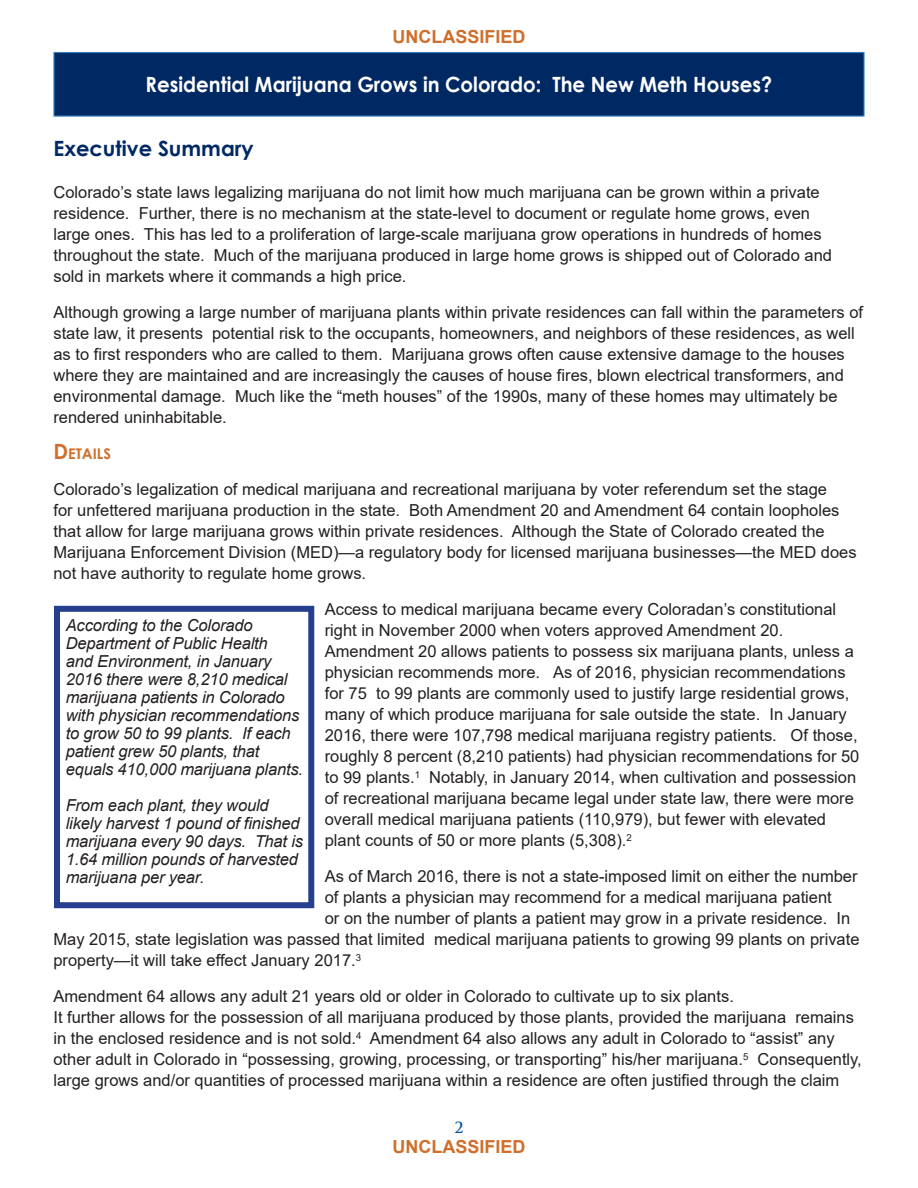
<style>
.page{position:relative;width:918px;height:1188px;background:#fff}
.page>*{position:absolute;margin:0;border:0;box-sizing:border-box;transform-origin:0 0}
.t1{font:700 21px "Century Gothic";color:#fff;scale:.94 1}
.t2{font:700 21px "Century Gothic";color:#002964}
.t3{font:700 18px "Arial";color:#cf6f2b}
.t4{font:16.5px/21px "Arial";color:#231f20}
.t5{font:italic 16.5px/18px "Arial";letter-spacing:-.01em;color:#231f20}
.t6{font:700 15px "Trajan Pro";color:#01549d}
.t7{font:700 14.7px "Century Gothic";color:#cf6f2b}
.s1{font-size:21px}
</style>
<div class="page">
<div style="left:54px;top:52px;width:810px;height:64px;background:#002964"></div>
<div style="left:53px;top:52px;width:812px;height:65px;border:1px solid #327ec1"></div>
<div style="left:54px;top:606px;width:260px;height:302px;border:6px solid #253f8e"></div>
<p class="t3" style="left:392px;top:24px;width:135px">UNCLASSIFIED</p>
<p class="t1" style="left:146px;top:69px;width:668px">Residential Marijuana Grows in Colorado: The New Meth Houses?</p>
<h2 class="t2" style="left:53px;top:133px;width:202px">Executive Summary</h2>
<p class="t4" style="left:53px;top:182px;width:780px">Colorado’s state laws legalizing marijuana do not limit how much marijuana can be grown within a private residence. Further, there is no mechanism at the state-level to document or regulate home grows, even large ones. This has led to a proliferation of large-scale marijuana grow operations in hundreds of homes throughout the state. Much of the marijuana produced in large home grows is shipped out of Colorado and sold in markets where it commands a high price.</p>
<p class="t4" style="left:53px;top:302px;width:811px">Although growing a large number of marijuana plants within private residences can fall within the parameters of state law, it presents potential risk to the occupants, homeowners, and neighbors of these residences, as well as to first responders who are called to them. Marijuana grows often cause extensive damage to the houses where they are maintained and are increasingly the causes of house fires, blown electrical transformers, and environmental damage. Much like the “meth houses” of the 1990s, many of these homes may ultimately be rendered uninhabitable.</p>
<h3 class="t7" style="left:53px;top:443px;width:59px"><span class="s1">D</span>ETAILS</h3>
<p class="t4" style="left:53px;top:479px;width:805px">Colorado’s legalization of medical marijuana and recreational marijuana by voter referendum set the stage<br>for unfettered marijuana production in the state. Both Amendment 20 and Amendment 64 contain loopholes that allow for large marijuana grows within private residences. Although the State of Colorado created the Marijuana Enforcement Division (MED)—a regulatory body for licensed marijuana businesses—the MED does not have authority to regulate home grows.</p>
<p class="t4" style="left:325px;top:599px;width:536px">Access to medical marijuana became every Coloradan’s constitutional right in November 2000 when voters approved Amendment 20.<br>Amendment 20 allows patients to possess six marijuana plants, unless a physician recommends more. As of 2016, physician recommendations for 75 to 99 plants are commonly used to justify large residential grows, many of which produce marijuana for sale outside the state. In January 2016, there were 107,798 medical marijuana registry patients. Of those, roughly 8 percent (8,210 patients) had physician recommendations for 50 to 99 plants.<sup>1</sup> Notably, in January 2014, when cultivation and possession of recreational marijuana became legal under state law, there were more overall medical marijuana patients (110,979), but fewer with elevated plant counts of 50 or more plants (5,308).<sup>2</sup></p>
<p class="t4" style="left:325px;top:866px;width:534px">As of March 2016, there is not a state-imposed limit on either the number</p>
<p class="t4" style="left:325px;top:887px;width:509px">of plants a physician may recommend for a medical marijuana patient</p>
<p class="t4" style="left:325px;top:908px;width:527px">or on the number of plants a patient may grow in a private residence. In</p>
<p class="t4" style="left:53px;top:929px;width:808px">May 2015, state legislation was passed that limited medical marijuana patients to growing 99 plants on private</p>
<p class="t4" style="left:53px;top:950px;width:309px">property—it will take effect January 2017.<sup>3</sup></p>
<p class="t4" style="left:53px;top:986px;width:810px">Amendment 64 allows any adult 21 years old or older in Colorado to cultivate up to six plants.<br>It further allows for the possession of all marijuana produced by those plants, provided the marijuana remains in the enclosed residence and is not sold.<sup>4</sup> Amendment 64 also allows any adult in Colorado to “assist” any other adult in Colorado in “possessing, growing, processing, or transporting” his/her marijuana.<sup>5</sup> Consequently, large grows and/or quantities of processed marijuana within a residence are often justified through the claim</p>
<p class="t5" style="left:66px;top:616px;width:239px">According to the Colorado<br>Department of Public Health<br>and Environment, in January<br>2016 there were 8,210 medical marijuana patients in Colorado with physician recommendations to grow 50 to 99 plants. If each patient grew 50 plants, that equals 410,000 marijuana plants.</p>
<p class="t5" style="left:66px;top:796px;width:239px">From each plant, they would likely harvest 1 pound of finished marijuana every 90 days. That is<br>1.64 million pounds of harvested marijuana per year.</p>
<p class="t6" style="left:455px;top:1118px;width:10px">2</p>
<p class="t3" style="left:392px;top:1134px;width:135px">UNCLASSIFIED</p>
</div>
